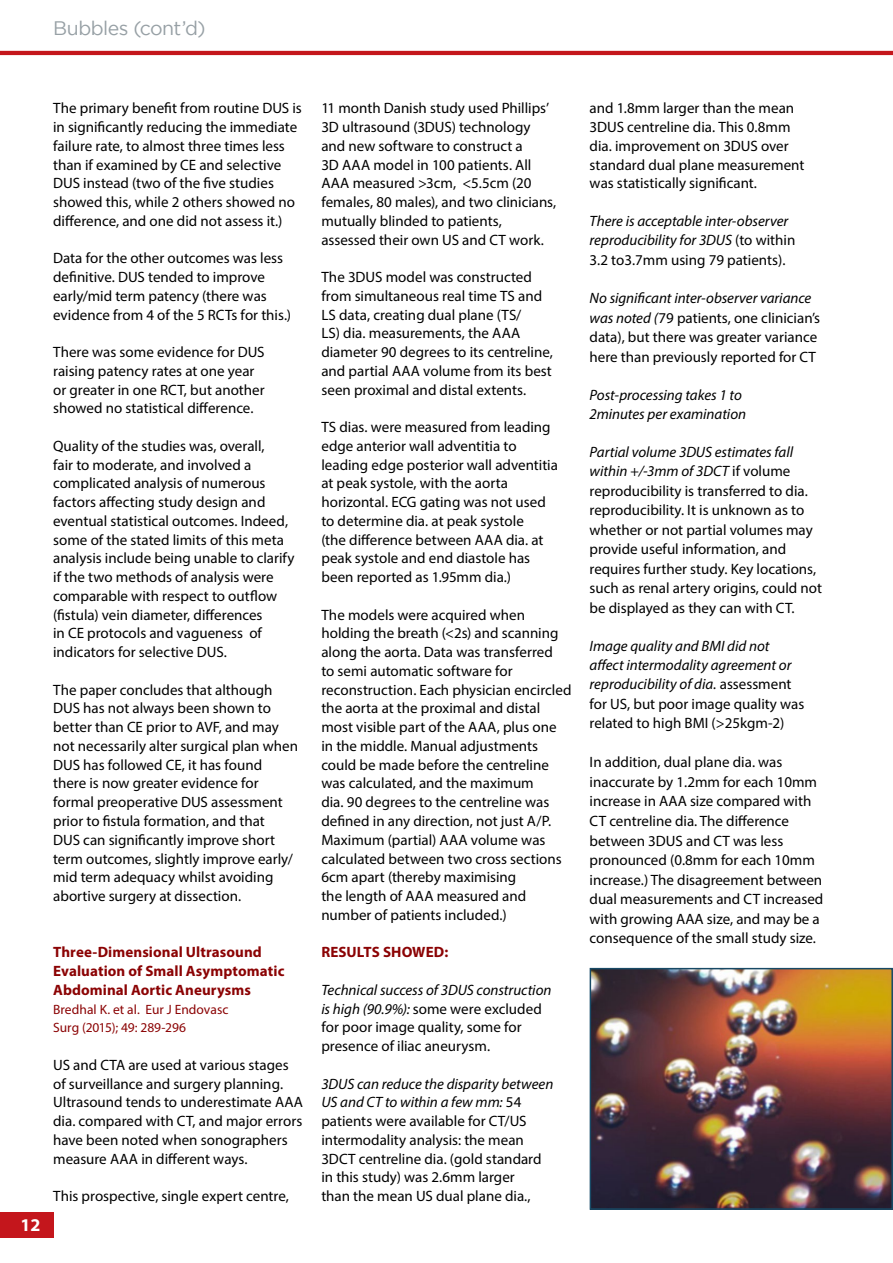
<style>
.page{position:relative;width:893px;height:1263px;background:#fff}
.page>*{position:absolute;margin:0;border:0;box-sizing:border-box;transform-origin:0 0}
.t1{font:19.5px "Gotham";letter-spacing:-.025em;color:#97a0a5}
.t2{font:700 18px "Myriad Pro";color:#fff}
.t3{font:15px/18.8px "Myriad Pro";color:#000}
.t4{font:italic 15px/19.4px "Myriad Pro";color:#000}
.t5{font:700 15px/18.8px "Myriad Pro";letter-spacing:.005em;color:#8b0304}
.t6{font:13.5px/18.8px "Myriad Pro";color:#8b0304}
.s1{font-style:italic}
.s2{font-style:normal}
</style>
<div class="page">
<hr style="left:0;top:51px;width:893px;height:4px;background:#c4161c">
<div style="left:0;top:1212px;width:53px;height:25px;background:#c4161c"></div>
<img style="left:593px;top:971px;width:297px;height:236px">
<div style="left:590px;top:968px;width:303px;height:242px;border:2px solid #184a66"></div>
<h1 class="t1" style="left:53px;top:17px;width:154px">Bubbles (cont’d)</h1>
<p class="t3" style="left:53px;top:99px;width:250px">The primary benefit from routine DUS is in significantly reducing the immediate failure rate, to almost three times less than if examined by CE and selective DUS instead (two of the five studies showed this, while 2 others showed no difference, and one did not assess it.)</p>
<p class="t3" style="left:53px;top:249px;width:240px">Data for the other outcomes was less definitive. DUS tended to improve early/mid term patency (there was evidence from 4 of the 5 RCTs for this.)</p>
<p class="t3" style="left:53px;top:343px;width:213px">There was some evidence for DUS raising patency rates at one year or greater in one RCT, but another showed no statistical difference.</p>
<p class="t3" style="left:53px;top:436px;width:243px">Quality of the studies was, overall,<br>fair to moderate, and involved a complicated analysis of numerous factors affecting study design and eventual statistical outcomes. Indeed, some of the stated limits of this meta analysis include being unable to clarify if the two methods of analysis were comparable with respect to outflow (fistula) vein diameter, differences<br>in CE protocols and vagueness of indicators for selective DUS.</p>
<p class="t3" style="left:53px;top:680px;width:246px">The paper concludes that although DUS has not always been shown to better than CE prior to AVF, and may not necessarily alter surgical plan when DUS has followed CE, it has found there is now greater evidence for formal preoperative DUS assessment prior to fistula formation, and that<br>DUS can significantly improve short term outcomes, slightly improve early/ mid term adequacy whilst avoiding abortive surgery at dissection.</p>
<p class="t2" style="left:20px;top:1214px;width:21px">12</p>
<p class="t5" style="left:53px;top:942px;width:233px">Three-Dimensional Ultrasound<br>Evaluation of Small Asymptomatic<br>Abdominal Aortic Aneurysms</p>
<p class="t6" style="left:53px;top:999px;width:177px">Bredhal K. et al. Eur J Endovasc<br>Surg (2015); 49: 289-296</p>
<p class="t3" style="left:53px;top:1055px;width:251px">US and CTA are used at various stages of surveillance and surgery planning.<br>Ultrasound tends to underestimate AAA dia. compared with CT, and major errors have been noted when sonographers measure AAA in different ways.</p>
<p class="t3" style="left:53px;top:1186px;width:237px">This prospective, single expert centre,</p>
<p class="t3" style="left:321px;top:99px;width:236px">11 month Danish study used Phillips’ 3D ultrasound (3DUS) technology and new software to construct a<br>3D AAA model in 100 patients. All AAA measured &gt;3cm, &lt;5.5cm (20 females, 80 males), and two clinicians, mutually blinded to patients, assessed their own US and CT work.</p>
<p class="t3" style="left:321px;top:268px;width:233px">The 3DUS model was constructed from simultaneous real time TS and LS data, creating dual plane (TS/<br>LS) dia. measurements, the AAA diameter 90 degrees to its centreline, and partial AAA volume from its best seen proximal and distal extents.</p>
<p class="t3" style="left:321px;top:418px;width:238px">TS dias. were measured from leading edge anterior wall adventitia to leading edge posterior wall adventitia at peak systole, with the aorta horizontal. ECG gating was not used to determine dia. at peak systole<br>(the difference between AAA dia. at peak systole and end diastole has been reported as 1.95mm dia.)</p>
<p class="t3" style="left:321px;top:605px;width:252px">The models were acquired when holding the breath (&lt;2s) and scanning along the aorta. Data was transferred<br>to semi automatic software for reconstruction. Each physician encircled the aorta at the proximal and distal most visible part of the AAA, plus one in the middle. Manual adjustments could be made before the centreline was calculated, and the maximum<br>dia. 90 degrees to the centreline was defined in any direction, not just A/P.<br>Maximum (partial) AAA volume was calculated between two cross sections 6cm apart (thereby maximising<br>the length of AAA measured and number of patients included.)</p>
<p class="t5" style="left:321px;top:942px;width:128px">RESULTS SHOWED:</p>
<p class="t3" style="left:321px;top:980px;width:232px"><span class="s1">Technical success of 3DUS construction is high (90.9%):</span> some were excluded for poor image quality, some for presence of iliac aneurysm.</p>
<p class="t3" style="left:321px;top:1074px;width:234px"><span class="s1">3DUS can reduce the disparity between US and CT to within a few mm:</span> 54 patients were available for CT/US intermodality analysis: the mean 3DCT centreline dia. (gold standard in this study) was 2.6mm larger<br>than the mean US dual plane dia.,</p>
<p class="t3" style="left:590px;top:99px;width:216px">and 1.8mm larger than the mean<br>3DUS centreline dia. This 0.8mm dia. improvement on 3DUS over standard dual plane measurement was statistically significant.</p>
<p class="t4" style="left:590px;top:211px;width:207px">There is acceptable inter-observer reproducibility for 3DUS <span class="s2">(to within<br>3.2 to3.7mm using 79 patients).</span></p>
<p class="t3" style="left:590px;top:288px;width:232px;line-height:19.5px"><span class="s1">No significant inter-observer variance was noted (</span>79 patients, one clinician’s data), but there was greater variance here than previously reported for CT</p>
<p class="t4" style="left:590px;top:385px;width:158px;line-height:18.8px">Post-processing takes 1 to<br>2minutes per examination</p>
<p class="t3" style="left:590px;top:442px;width:234px;line-height:19.5px"><span class="s1">Partial volume 3DUS estimates fall within +/-3mm of 3DCT</span> if volume reproducibility is transferred to dia. reproducibility. It is unknown as to whether or not partial volumes may provide useful information, and requires further study. Key locations, such as renal artery origins, could not be displayed as they can with CT.</p>
<p class="t4" style="left:590px;top:636px;width:216px">Image quality and BMI did not affect intermodality agreement or reproducibility of dia. <span class="s2">assessment for US, but poor image quality was related to high BMI (&gt;25kgm-2)</span></p>
<p class="t3" style="left:590px;top:752px;width:235px;line-height:19.5px">In addition, dual plane dia. was inaccurate by 1.2mm for each 10mm increase in AAA size compared with CT centreline dia. The difference between 3DUS and CT was less pronounced (0.8mm for each 10mm increase.) The disagreement between dual measurements and CT increased with growing AAA size, and may be a consequence of the small study size.</p>
</div>
